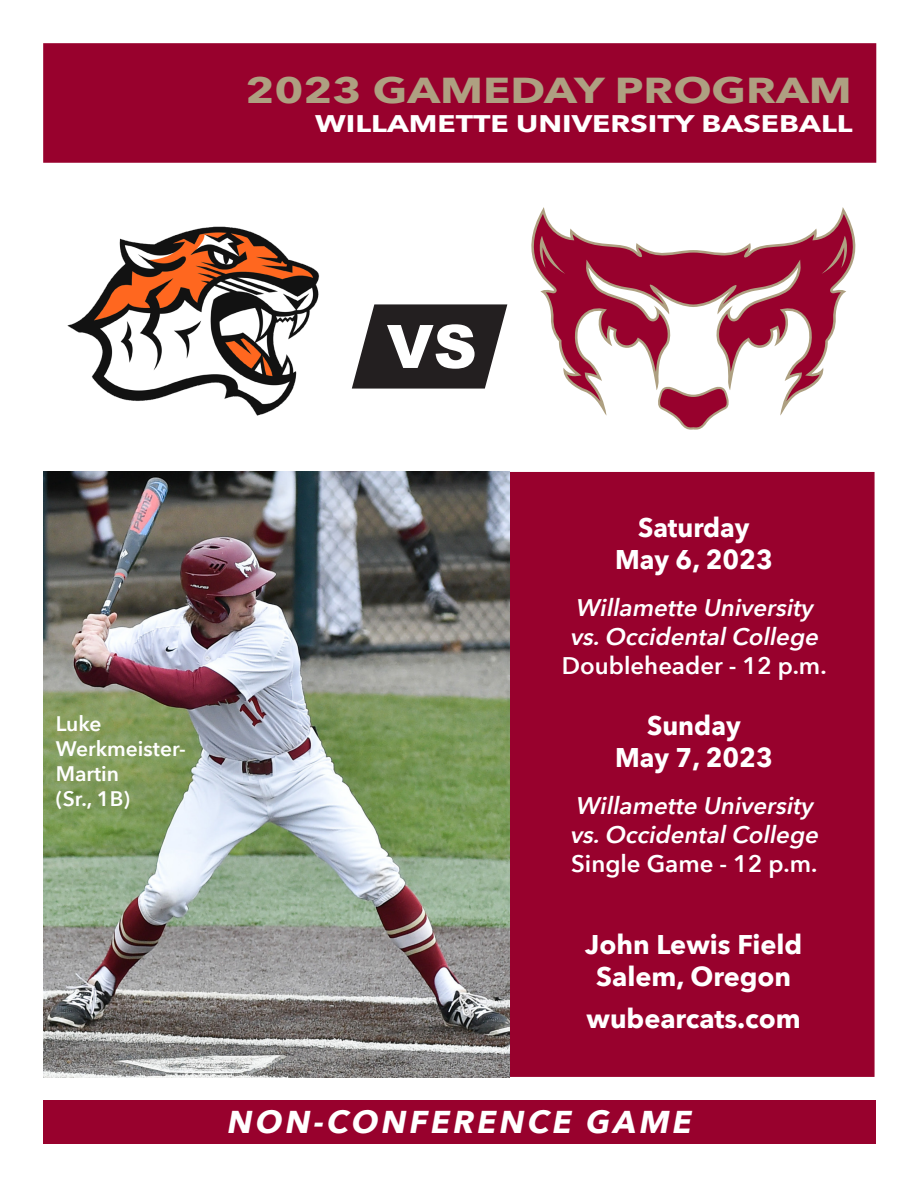
<style>
.page{position:relative;width:918px;height:1188px;background:#fff}
.page>*{position:absolute;margin:0;border:0;box-sizing:border-box;transform-origin:0 0}
.t1{font:900 60px "Arial";color:#fff}
.t2{font:700 36px "Avenir Next";color:#aea081;scale:1.25 1}
.t3{font:italic 700 31.5px "Avenir Next";color:#fff}
.t4{font:700 27px "Avenir Next";color:#fff}
.t5{font:700 27px/32.4px "Avenir Next";color:#fff;text-align:center;scale:.96 1}
.t6{font:italic 600 24px/28.8px "Avenir Next";color:#fff;text-align:center}
.t7{font:700 24px "Avenir Next";color:#fff;scale:1.25 1}
.t8{font:600 21px/25.2px "Avenir Next";color:#fff}
.s1{font-style:normal}
</style>
<div class="page">
<div style="left:43px;top:43px;width:833px;height:120px;background:#98012d;border:2px solid #98012d"></div>
<div style="left:43px;top:1101px;width:833px;height:43px;background:#98012d"></div>
<div style="left:480px;top:472px;width:395px;height:605px;background:#98012d;border:2px solid #98012d"></div>
<img style="left:43px;top:472px;width:467px;height:605px">
<svg style="left:352px;top:304px;width:155px;height:85px;background:#444041"></svg>
<svg style="left:531px;top:214px;width:324px;height:187px"></svg>
<svg style="left:657px;top:387px;width:73px;height:43px"></svg>
<img style="left:67px;top:226px;width:253px;height:190px">
<p class="t2" style="left:245px;top:60px;width:487px">2023 GAMEDAY PROGRAM</p>
<p class="t7" style="left:315px;top:103px;width:431px">WILLAMETTE UNIVERSITY BASEBALL</p>
<p class="t1" style="left:387px;top:303px;width:91px">VS</p>
<p class="t8" style="left:56px;top:710px;width:132px">Luke<br>Werkmeister-<br>Martin<br>(Sr., 1B)</p>
<p class="t5" style="left:615px;top:511px;width:166px">Saturday<br>May 6, 2023</p>
<p class="t6" style="left:575px;top:593px;width:246px">Willamette University</p>
<p class="t6" style="left:562px;top:622px;width:266px">vs.OccidentalCollege<br><span class="s1">Doubleheader - 12 p.m.</span></p>
<p class="t5" style="left:615px;top:709px;width:166px">Sunday<br>May 7, 2023</p>
<p class="t6" style="left:575px;top:791px;width:246px">Willamette University</p>
<p class="t6" style="left:570px;top:820px;width:257px;text-align:left">vs.OccidentalCollege<br><span class="s1">Single Game - 12 p.m.</span></p>
<p class="t4" style="left:585px;top:921px;width:219px">John Lewis Field</p>
<p class="t4" style="left:596px;top:953px;width:197px">Salem, Oregon</p>
<p class="t4" style="left:587px;top:995px;width:216px">wubearcats.com</p>
<p class="t3" style="left:226px;top:1095px;width:475px">NON-CONFERENCE GAME</p>
</div>
